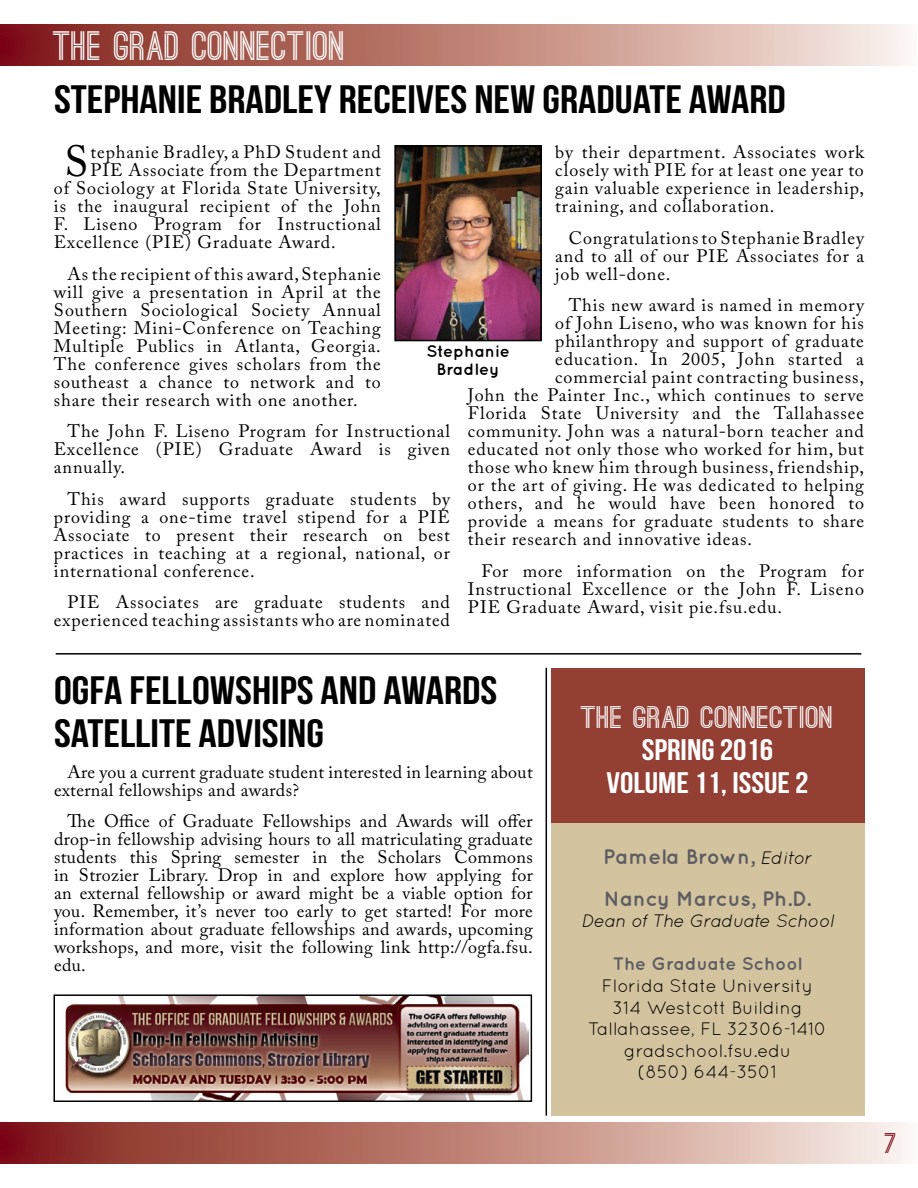
<style>
.page{position:relative;width:918px;height:1188px;background:#fff}
.page>*{position:absolute;margin:0;border:0;box-sizing:border-box;transform-origin:0 0}
.t1{font:43.35px "Adobe Caslon Pro";color:#000}
.t2{font:39.6px/43.2px "Bebas Neue";color:#000;scale:1.14 1}
.t3{font:700 39px "Ostrich Sans";color:#fff}
.t4{font:29.7px/32.4px "Bebas Neue";color:#fff;text-align:center;scale:1.14 1}
.t5{font:700 29.7px "Ostrich Sans";color:#fff;scale:1.14 1}
.t6{font:700 27px "Ostrich Sans";color:#7a0015}
.t7{font:700 21px/42px "Quicksand";color:#5d5d62}
.t8{font:18px/18px "Adobe Caslon Pro";letter-spacing:.05em;color:#000;text-align:justify}
.t9{font:18px/21.6px "Quicksand";color:#000;text-align:center}
.t10{font:18px/18px "Adobe Caslon Pro";letter-spacing:.02em;color:#000}
.t11{font:italic 18px "Quicksand";letter-spacing:-.02em;color:#000}
.t12{font:700 18px "Quicksand";color:#5d5d62}
.t13{font:700 16.5px/18px "Quicksand";color:#000;text-align:center}
.s1{font-weight:400;font-style:italic;font-size:18px;color:#000}
</style>
<div class="page">
<svg style="left:0;top:25px;width:907px;height:41px;background:#bc8279"></svg>
<svg style="left:0;top:1122px;width:908px;height:42px;background:#bc8279"></svg>
<div style="left:551px;top:668px;width:313px;height:448px;background:#d3c49f"></div>
<div style="left:551px;top:668px;width:313px;height:155px;background:#933f34"></div>
<hr style="left:56px;top:653px;width:805px;height:2px;background:#000">
<img style="left:396px;top:147px;width:144px;height:192px">
<div style="left:394px;top:145px;width:148px;height:196px;border:1px solid #000"></div>
<hr style="left:546px;top:668px;width:1px;height:448px;background:#000">
<img style="left:65px;top:996px;width:463px;height:104px">
<div style="left:53px;top:994px;width:479px;height:108px;border:1px solid #000"></div>
<h3 class="t3" style="left:54px;top:31px;width:293px">THE GRAD CONNECTION</h3>
<h2 class="t2" style="left:54px;top:77px;width:644px">STEPHANIE BRADLEY RECEIVES NEW GRADUATE AWARD</h2>
<p class="t8" style="left:555px;top:143px;width:310px">by their department. Associates work closely with PIE for at least one year to gain valuable experience in leadership, training, and collaboration.</p>
<p class="t8" style="left:555px;top:229px;width:310px;text-indent:14px">Congratulations to Stephanie Bradley and to all of our PIE Associates for a job well-done.</p>
<p class="t8" style="left:569px;top:296px;width:297px">This new award is named in memory</p>
<p class="t8" style="left:555px;top:314px;width:310px">of John Liseno, who was known for his</p>
<p class="t8" style="left:555px;top:332px;width:310px">philanthropy and support of graduate</p>
<p class="t8" style="left:555px;top:350px;width:310px">education. In 2005, John started a</p>
<p class="t8" style="left:555px;top:368px;width:310px">commercial paint contracting business,</p>
<p class="t8" style="left:468px;top:386px;width:397px">John the Painter Inc., which continues to serve</p>
<p class="t8" style="left:468px;top:404px;width:398px">Florida State University and the Tallahassee</p>
<p class="t8" style="left:468px;top:422px;width:397px">community. John was a natural-born teacher and</p>
<p class="t8" style="left:468px;top:440px;width:398px">educated not only those who worked for him, but</p>
<p class="t8" style="left:468px;top:458px;width:397px">those who knew him through business, friendship,</p>
<p class="t8" style="left:468px;top:476px;width:397px">or the art of giving. He was dedicated to helping</p>
<p class="t8" style="left:468px;top:494px;width:398px">others, and he would have been honored to</p>
<p class="t8" style="left:468px;top:512px;width:398px">provide a means for graduate students to share</p>
<p class="t8" style="left:468px;top:530px;width:285px">their research and innovative ideas.</p>
<p class="t8" style="left:468px;top:562px;width:397px;text-indent:14px">For more information on the Program for Instructional Excellence or the John F. Liseno PIE Graduate Award, visit pie.fsu.edu.</p>
<h1 class="t1" style="left:65px;top:136px;width:25px">S</h1>
<p class="t8" style="left:91px;top:143px;width:292px">tephanie Bradley, a PhD Student and</p>
<p class="t8" style="left:91px;top:161px;width:292px">PIE Associate from the Department</p>
<p class="t8" style="left:54px;top:179px;width:328px">of Sociology at Florida State University,</p>
<p class="t8" style="left:54px;top:197px;width:328px">is the inaugural recipient of the John</p>
<p class="t8" style="left:54px;top:215px;width:328px">F. Liseno Program for Instructional</p>
<p class="t8" style="left:54px;top:233px;width:283px">Excellence (PIE) Graduate Award.</p>
<p class="t8" style="left:54px;top:265px;width:328px;text-indent:14px">As the recipient of this award, Stephanie will give a presentation in April at the Southern Sociological Society Annual Meeting: Mini-Conference on Teaching Multiple Publics in Atlanta, Georgia.<br>The conference gives scholars from the southeast a chance to network and to share their research with one another.</p>
<p class="t8" style="left:54px;top:422px;width:398px;text-indent:14px">The John F. Liseno Program for Instructional Excellence (PIE) Graduate Award is given annually.</p>
<p class="t8" style="left:54px;top:490px;width:398px;text-indent:14px">This award supports graduate students by providing a one-time travel stipend for a PIE Associate to present their research on best practices in teaching at a regional, national, or international conference.</p>
<p class="t8" style="left:54px;top:593px;width:398px;text-align:right">PIE Associates are graduate students and experienced teaching assistants who are nominated</p>
<p class="t13" style="left:426px;top:342px;width:85px">Stephanie<br>Bradley</p>
<h2 class="t2" style="left:54px;top:668px;width:390px">OGFA FELLOWSHIPS AND AWARDS<br>SATELLITE ADVISING</h2>
<p class="t10" style="left:54px;top:763px;width:480px;text-indent:14px">Are you a current graduate student interested in learning about external fellowships and awards?</p>
<p class="t8" style="left:54px;top:812px;width:480px;text-indent:14px">The Office of Graduate Fellowships and Awards will offer drop-in fellowship advising hours to all matriculating graduate students this Spring semester in the Scholars Commons in Strozier Library. Drop in and explore how applying for an external fellowship or award might be a viable option for you. Remember, it’s never too early to get started! For more information about graduate fellowships and awards, upcoming workshops, and more, visit the following link http://ogfa.fsu. edu.</p>
<h3 class="t5" style="left:581px;top:706px;width:223px">THE GRAD CONNECTION</h3>
<h3 class="t4" style="left:607px;top:734px;width:179px">SPRING 2016<br>VOLUME 11, ISSUE 2</h3>
<p class="t7" style="left:603px;top:835px;width:210px">Pamela Brown, <span class="s1">Editor<br></span>Nancy Marcus, Ph.D.</p>
<p class="t11" style="left:581px;top:911px;width:255px">Dean of The Graduate School</p>
<p class="t12" style="left:613px;top:953px;width:191px">The Graduate School</p>
<p class="t9" style="left:588px;top:975px;width:241px">Florida State University<br>314 Westcott Building<br>Tallahassee, FL 32306-1410 gradschool.fsu.edu<br>(850) 644-3501</p>
<h3 class="t6" style="left:885px;top:1133px;width:13px">7</h3>
</div>
